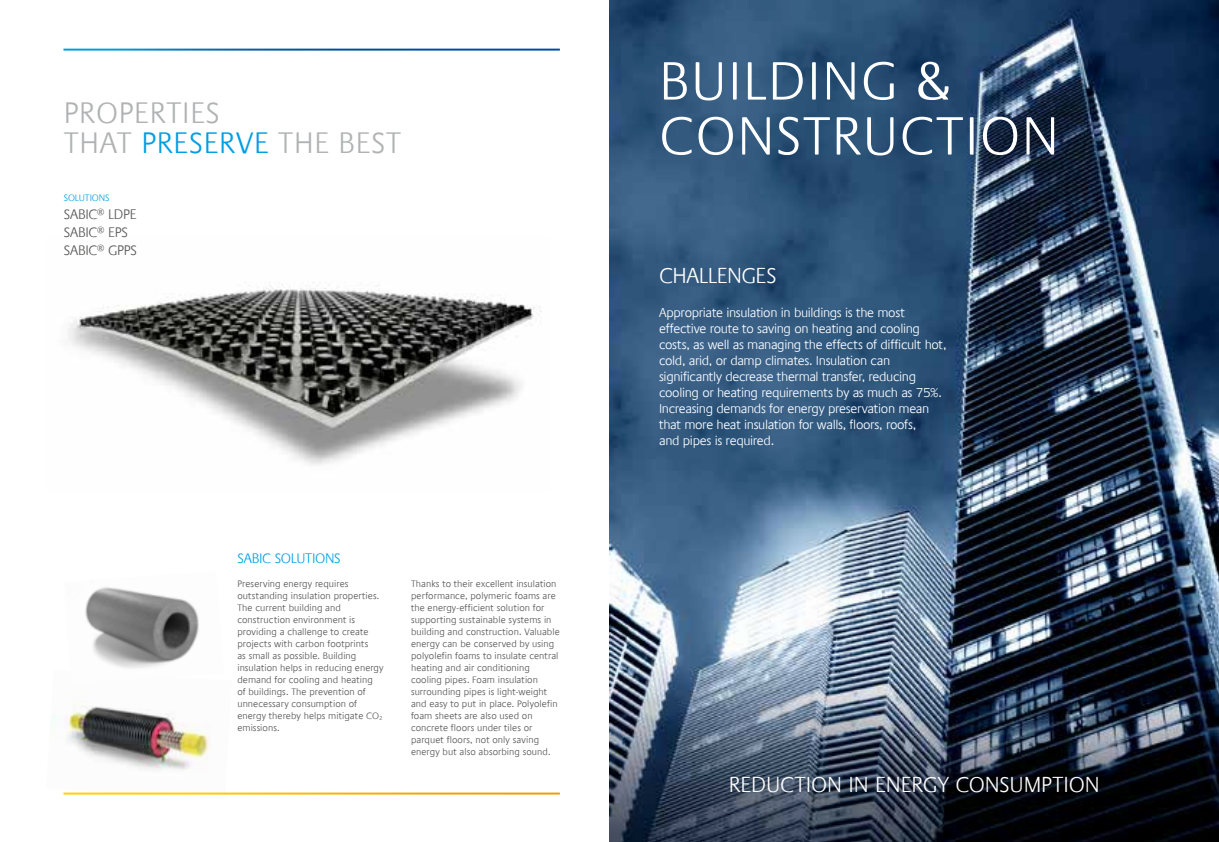
<style>
.page{position:relative;width:1219px;height:842px;background:#fff}
.page>*{position:absolute;margin:0;border:0;box-sizing:border-box;transform-origin:0 0}
.t1{font:300 55px/55px "Praxis Com";letter-spacing:.025em;color:#fff}
.t2{font:300 30px/30px "Praxis Com";letter-spacing:.025em;color:#b1b2b3}
.t3{font:300 22px "Praxis Com";letter-spacing:-.005em;color:#fff}
.t4{font:300 14px/18px "Praxis Com";letter-spacing:-.02em;color:#565655}
.t5{font:300 14px "Praxis Com";letter-spacing:-.025em;color:#009ee3}
.t6{font:300 13px/16px "Praxis Com";letter-spacing:-.025em;color:#fff}
.t7{font:300 9.5px/12px "Praxis Com";letter-spacing:.005em;color:#565655}
.t8{font:300 9.5px "Praxis Com";letter-spacing:-.01em;color:#009ee3}
.s1{color:#009ee3}
</style>
<div class="page">
<img style="left:609px;top:0;width:610px;height:842px">
<img style="left:51px;top:703px;width:181px;height:92px">
<hr style="left:63px;top:792px;width:497px;height:2px;background:#fff">
<img style="left:68px;top:282px;width:473px;height:183px">
<img style="left:85px;top:587px;width:114px;height:82px">
<h2 class="t2" style="left:64px;top:98px;width:339px">PROPERTIES<br>THAT <span class="s1">PRESERVE</span> THE BEST</h2>
<p class="t8" style="left:64px;top:192px;width:47px">SOLUTIONS</p>
<h3 class="t4" style="left:64px;top:205px;width:75px">SABIC<sup>®</sup> LDPE<br>SABIC<sup>®</sup> EPS<br>SABIC<sup>®</sup> GPPS</h3>
<h3 class="t5" style="left:237px;top:550px;width:105px">SABIC SOLUTIONS</h3>
<p class="t7" style="left:237px;top:578px;width:148px">Preserving energy requires outstanding insulation properties.<br>The current building and construction environment is providing a challenge to create projects with carbon footprints<br>as small as possible. Building insulation helps in reducing energy demand for cooling and heating<br>of buildings. The prevention of unnecessary consumption of energy thereby helps mitigate CO<sub>2 </sub>emissions.</p>
<p class="t7" style="left:411px;top:578px;width:150px">Thanks to their excellent insulation performance, polymeric foams are the energy-efficient solution for supporting sustainable systems in building and construction. Valuable energy can be conserved by using polyolefin foams to insulate central heating and air conditioning cooling pipes. Foam insulation surrounding pipes is light-weight and easy to put in place. Polyolefin foam sheets are also used on concrete floors under tiles or parquet floors, not only saving energy but also absorbing sound.</p>
<h1 class="t1" style="left:659px;top:54px;width:401px">BUILDING &amp;<br>CONSTRUCTION</h1>
<h3 class="t3" style="left:659px;top:263px;width:119px">CHALLENGES</h3>
<p class="t6" style="left:659px;top:305px;width:289px">Appropriate insulation in buildings is the most effective route to saving on heating and cooling costs, as well as managing the effects of difficult hot, cold, arid, or damp climates. Insulation can significantly decrease thermal transfer, reducing cooling or heating requirements by as much as 75%.<br>Increasing demands for energy preservation mean that more heat insulation for walls, floors, roofs,<br>and pipes is required.</p>
<h3 class="t3" style="left:729px;top:772px;width:372px">REDUCTION IN ENERGY CONSUMPTION</h3>
</div>
